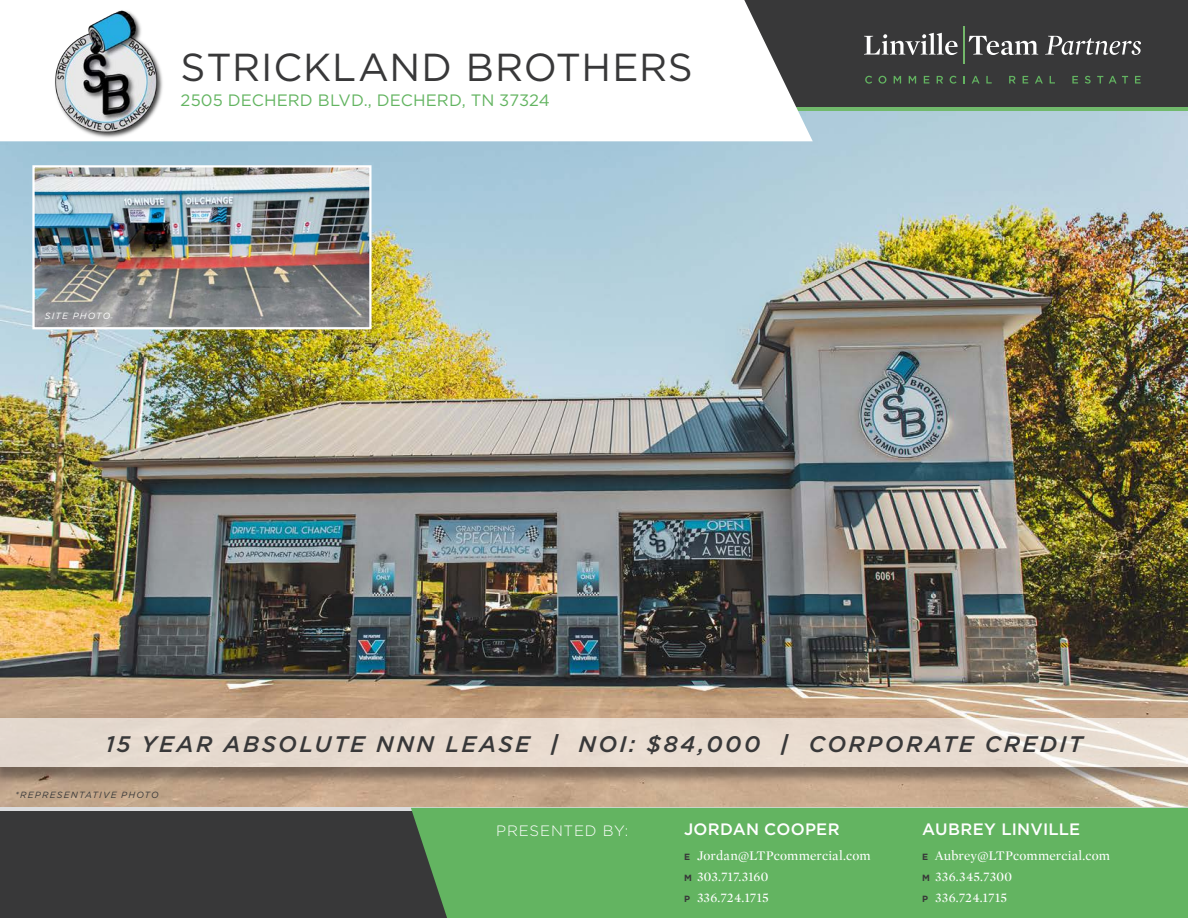
<style>
.page{position:relative;width:1188px;height:918px;background:#fff}
.page>*{position:absolute;margin:0;border:0;box-sizing:border-box;transform-origin:0 0}
.t1{font:39px "Gotham";letter-spacing:.02em;color:#383839}
.t2{font:italic 500 22.5px "Gotham";letter-spacing:.105em;color:#383839}
.t3{font:16.5px "Gotham";letter-spacing:.005em;color:#63b461}
.t4{font:500 16.5px "Gotham";letter-spacing:.02em;color:#fff}
.t5{font:300 15px "Gotham";letter-spacing:.055em;color:#fff}
.t6{font:13.5px "Mercury Display";letter-spacing:.01em;color:#fff}
.t7{font:italic 9px "Gotham";letter-spacing:.13em;color:#383839}
.t8{font:italic 9px "Gotham";letter-spacing:.13em;color:#fff}
.s1{font-weight:700}
.s2{font-family:"Gotham";font-weight:700;font-size:9px;color:#383839}
</style>
<div class="page">
<img style="left:0;top:111px;width:1188px;height:697px">
<img style="left:35px;top:168px;width:334px;height:158px">
<div style="left:32px;top:165px;width:340px;height:164px;border:2px solid #fff"></div>
<div style="left:0;top:720px;width:1188px;height:66px;background:#231f20;opacity:.75"></div>
<div style="left:0;top:718px;width:1188px;height:49px;background:#e8dbcf"></div>
<div style="left:0;top:808px;width:1188px;height:110px;background:#383839"></div>
<hr style="left:0;top:808px;width:1188px;height:3px;background:#dbdcde">
<div style="left:411px;top:808px;width:777px;height:110px;background:#63b461"></div>
<div style="left:0;top:0;width:1188px;height:110px;background:#383839"></div>
<hr style="left:0;top:107px;width:1188px;height:3px;background:#71b96c">
<div style="left:0;top:0;width:813px;height:141px;background:#fff"></div>
<svg style="left:864px;top:33px;width:94px;height:22px"></svg>
<hr style="left:963px;top:26px;width:1px;height:38px;background:#73b86a">
<svg style="left:969px;top:36px;width:69px;height:19px"></svg>
<svg style="left:1045px;top:36px;width:96px;height:19px"></svg>
<svg style="left:865px;top:76px;width:7px;height:8px"></svg>
<svg style="left:878px;top:76px;width:8px;height:8px"></svg>
<svg style="left:894px;top:76px;width:7px;height:8px"></svg>
<svg style="left:909px;top:76px;width:7px;height:8px"></svg>
<svg style="left:924px;top:76px;width:5px;height:8px"></svg>
<svg style="left:937px;top:76px;width:6px;height:8px"></svg>
<svg style="left:950px;top:76px;width:7px;height:8px"></svg>
<svg style="left:963px;top:76px;width:2px;height:8px"></svg>
<svg style="left:972px;top:76px;width:8px;height:8px"></svg>
<svg style="left:986px;top:76px;width:6px;height:8px"></svg>
<svg style="left:1009px;top:76px;width:7px;height:8px"></svg>
<svg style="left:1023px;top:76px;width:5px;height:8px"></svg>
<svg style="left:1035px;top:76px;width:8px;height:8px"></svg>
<svg style="left:1050px;top:76px;width:5px;height:8px"></svg>
<svg style="left:1072px;top:76px;width:6px;height:8px"></svg>
<svg style="left:1085px;top:76px;width:6px;height:8px"></svg>
<svg style="left:1097px;top:76px;width:6px;height:8px"></svg>
<svg style="left:1109px;top:76px;width:19px;height:8px"></svg>
<svg style="left:1135px;top:76px;width:6px;height:8px"></svg>
<img style="left:54px;top:3px;width:134px;height:136px">
<p class="t1" style="left:181px;top:42px;width:514px">STRICKLAND BROTHERS</p>
<p class="t3" style="left:181px;top:89px;width:371px">2505 DECHERD BLVD., DECHERD, TN 37324</p>
<p class="t8" style="left:45px;top:310px;width:67px">SITE PHOTO</p>
<p class="t2" style="left:106px;top:729px;width:978px">15 YEAR ABSOLUTE NNN LEASE <span class="s1">|</span> NOI: $84,000 <span class="s1">|</span> CORPORATE CREDIT</p>
<p class="t7" style="left:15px;top:789px;width:145px">*REPRESENTATIVE PHOTO</p>
<p class="t5" style="left:496px;top:821px;width:134px">PRESENTED BY:</p>
<p class="t4" style="left:684px;top:819px;width:157px">JORDAN COOPER</p>
<p class="t6" style="left:684px;top:847px;width:188px"><span class="s2">E</span> Jordan@LTPcommercial.com</p>
<p class="t6" style="left:684px;top:868px;width:86px"><span class="s2">M</span> 303.717.3160</p>
<p class="t6" style="left:684px;top:889px;width:86px"><span class="s2">P</span> 336.724.1715</p>
<p class="t4" style="left:922px;top:819px;width:160px">AUBREY LINVILLE</p>
<p class="t6" style="left:922px;top:847px;width:189px"><span class="s2">E</span> Aubrey@LTPcommercial.com</p>
<p class="t6" style="left:922px;top:868px;width:91px"><span class="s2">M</span> 336.345.7300</p>
<p class="t6" style="left:922px;top:889px;width:86px"><span class="s2">P</span> 336.724.1715</p>
</div>
